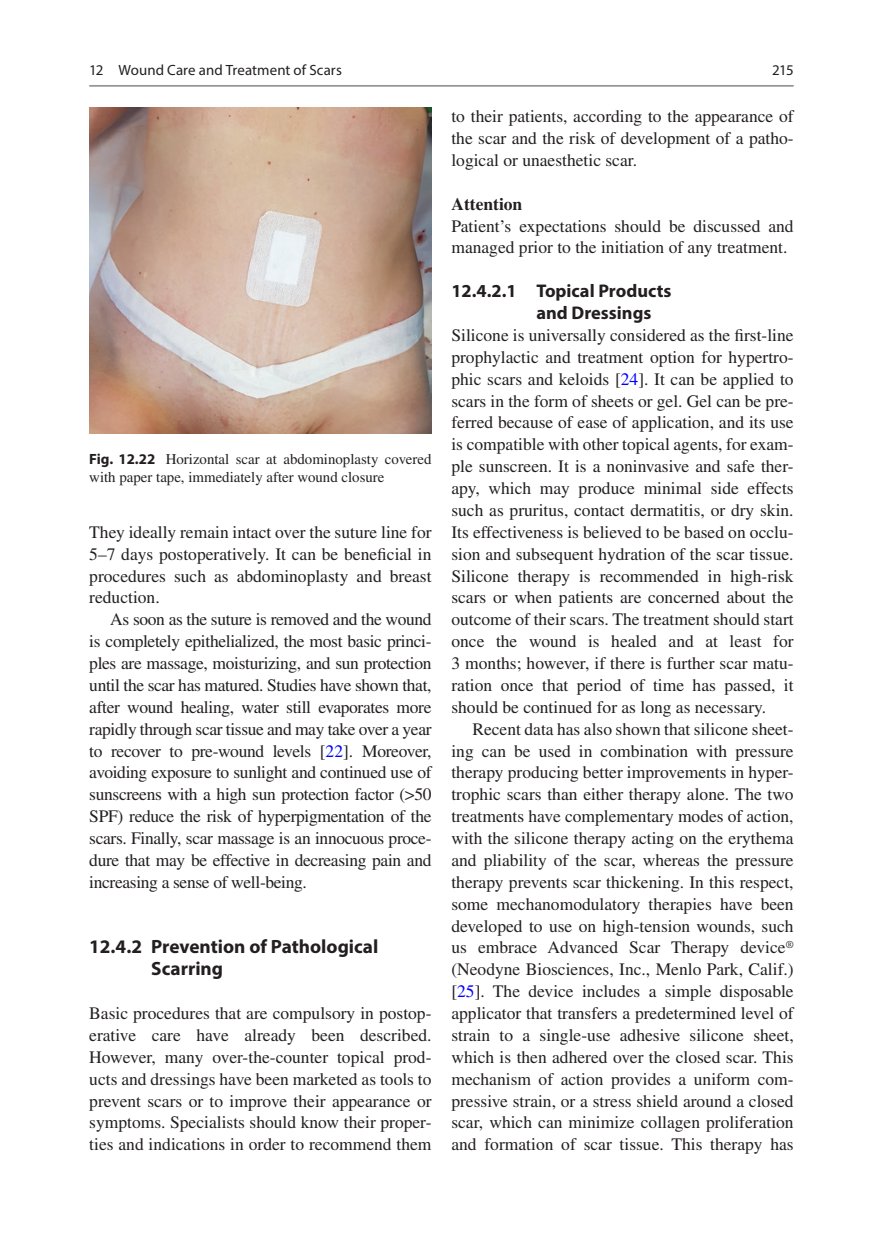
<style>
.page{position:relative;width:883px;height:1260px;background:#fff}
.page>*{position:absolute;margin:0;border:0;box-sizing:border-box;transform-origin:0 0}
._2_hd{font:700 19.25px/21.9px "Myriad Pro";color:#231f20}
._3_hd{font:700 18.38px/21.9px "Myriad Pro";color:#231f20}
.Text{font:17.5px/21.9px "Times LT Std";color:#231f20;text-align:justify}
.Text_flush{font:17.5px/21.9px "Times LT Std";color:#231f20;text-align:justify}
.B_title_Overview{font:700 17.5px "Times LT Std";color:#231f20}
.t1{font:14.88px/17.5px "Times LT Std";color:#231f20}
.t2{font:14.88px "Myriad Pro";letter-spacing:.005em;color:#231f20}
.s1{font-family:"Myriad Pro";font-weight:700}
.s2{color:#00f}
</style>
<div class="page">
<img style="left:90px;top:107px;width:341px;height:326px">
<hr style="left:89px;top:85px;width:705px;height:2px;background:#939598">
<p class="t2" style="left:89px;top:61px;width:254px">12 Wound Care and Treatment of Scars</p>
<p class="t1" style="left:89px;top:451px;width:344px"><span class="s1">Fig. 12.22</span> Horizontal scar at abdominoplasty covered with paper tape, immediately after wound closure</p>
<p class="Text" style="left:89px;top:521px;width:344px">They ideally remain intact over the suture line for 5–7 days postoperatively. It can be beneficial in procedures such as abdominoplasty and breast reduction.</p>
<p class="Text" style="left:89px;top:608px;width:344px;text-indent:21px">As soon as the suture is removed and the wound is completely epithelialized, the most basic princi&shy;ples are massage, moisturizing, and sun protection until the scar has matured. Studies have shown that, after wound healing, water still evaporates more rapidly through scar tissue and may take over a year to recover to pre-wound levels [<span class="s2">22</span>]. Moreover, avoiding exposure to sunlight and continued use of sunscreens with a high sun protection factor (&gt;50<br>SPF) reduce the risk of hyperpigmentation of the scars. Finally, scar massage is an innocuous proce&shy;dure that may be effective in decreasing pain and increasing a sense of well-being.</p>
<h3 class="_2_hd" style="left:151px;top:935px;width:229px;text-indent:-62px">12.4.2 Prevention of Pathological<br>Scarring</h3>
<p class="Text_flush" style="left:89px;top:1002px;width:344px">Basic procedures that are compulsory in postop&shy;erative care have already been described.<br>However, many over-the-counter topical prod&shy;ucts and dressings have been marketed as tools to prevent scars or to improve their appearance or symptoms. Specialists should know their proper&shy;ties and indications in order to recommend them</p>
<p class="t2" style="left:772px;top:61px;width:23px">215</p>
<p class="Text_flush" style="left:451px;top:105px;width:344px">to their patients, according to the appearance of the scar and the risk of development of a patho&shy;logical or unaesthetic scar.</p>
<p class="B_title_Overview" style="left:451px;top:193px;width:72px">Attention</p>
<p class="Text_flush" style="left:451px;top:215px;width:344px">Patient’s expectations should be discussed and managed prior to the initiation of any treatment.</p>
<h4 class="_3_hd" style="left:536px;top:280px;width:137px;text-indent:-85px">12.4.2.1 Topical Products and Dressings</h4>
<p class="Text_flush" style="left:451px;top:324px;width:344px">Silicone is universally considered as the first-line prophylactic and treatment option for hypertro&shy;phic scars and keloids [<span class="s2">24</span>]. It can be applied to scars in the form of sheets or gel. Gel can be pre&shy;ferred because of ease of application, and its use is compatible with other topical agents, for exam&shy;ple sunscreen. It is a noninvasive and safe ther&shy;apy, which may produce minimal side effects such as pruritus, contact dermatitis, or dry skin.<br>Its effectiveness is believed to be based on occlu&shy;sion and subsequent hydration of the scar tissue.<br>Silicone therapy is recommended in high-risk scars or when patients are concerned about the outcome of their scars. The treatment should start once the wound is healed and at least for 3 months; however, if there is further scar matu&shy;ration once that period of time has passed, it should be continued for as long as necessary.</p>
<p class="Text" style="left:451px;top:718px;width:344px;text-indent:21px">Recent data has also shown that silicone sheet&shy;ing can be used in combination with pressure therapy producing better improvements in hyper&shy;trophic scars than either therapy alone. The two treatments have complementary modes of action, with the silicone therapy acting on the erythema and pliability of the scar, whereas the pressure therapy prevents scar thickening. In this respect, some mechanomodulatory therapies have been developed to use on high-tension wounds, such us embrace Advanced Scar Therapy device<sup>® </sup>(Neodyne Biosciences, Inc., Menlo Park, Calif.) [<span class="s2">25</span>]. The device includes a simple disposable applicator that transfers a predetermined level of strain to a single-use adhesive silicone sheet, which is then adhered over the closed scar. This mechanism of action provides a uniform com&shy;pressive strain, or a stress shield around a closed scar, which can minimize collagen proliferation and formation of scar tissue. This therapy has</p>
</div>
